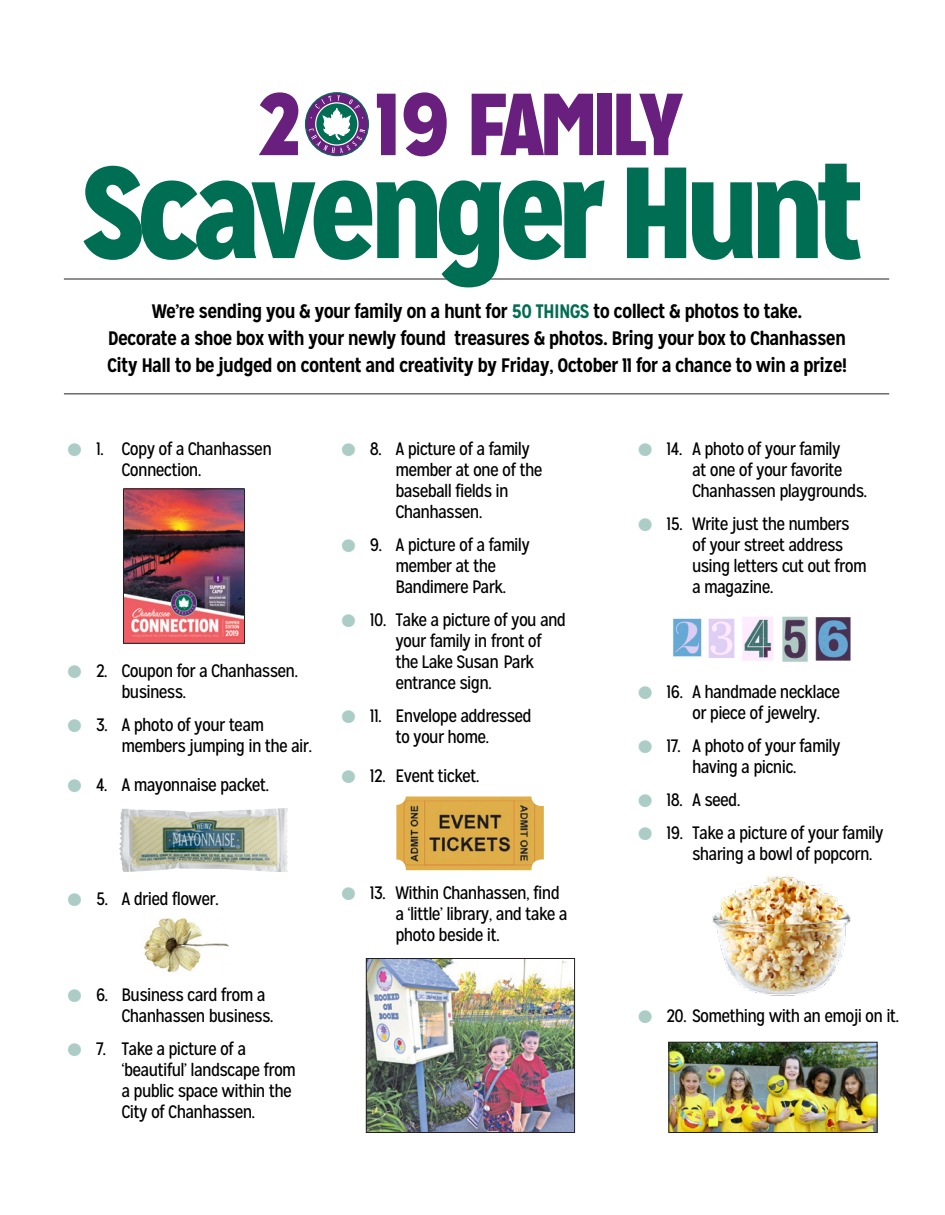
<style>
.page{position:relative;width:945px;height:1215px;background:#fff}
.page>*{position:absolute;margin:0;border:0;box-sizing:border-box;transform-origin:0 0}
.t1{font:900 129.3px "Mission Gothic";letter-spacing:-.04em;color:#006e53}
.t2{font:900 87.75px "Mission Gothic";letter-spacing:-.05em;color:#681f7d}
.t3{font:700 19.5px "Mission Gothic";letter-spacing:-.04em;color:#000}
.t4{font:18px/21px "Mission Gothic";letter-spacing:-.04em;color:#000}
.s1{color:#006e53}
.s2{color:#accdc5}
</style>
<div class="page">
<img style="left:125px;top:491px;width:118px;height:151px">
<div style="left:123px;top:489px;width:122px;height:155px;border:1px solid #231f20"></div>
<img style="left:396px;top:796px;width:148px;height:74px">
<svg style="left:306px;top:93px;width:62px;height:63px"></svg>
<div style="left:305px;top:92px;width:64px;height:64px;border:1px solid #006e53;border-radius:50%"></div>
<svg style="left:309px;top:95px;width:56px;height:58px"></svg>
<hr style="left:64px;top:279px;width:825px;height:1px;background:#231f20">
<hr style="left:64px;top:393px;width:825px;height:1px;background:#231f20">
<img style="left:119px;top:808px;width:169px;height:64px">
<img style="left:144px;top:918px;width:85px;height:55px">
<img style="left:368px;top:960px;width:205px;height:171px">
<div style="left:366px;top:958px;width:209px;height:175px;border:1px solid #231f20"></div>
<img style="left:670px;top:1044px;width:206px;height:87px">
<div style="left:668px;top:1042px;width:210px;height:91px;border:1px solid #231f20"></div>
<img style="left:672px;top:616px;width:179px;height:46px">
<img style="left:712px;top:876px;width:139px;height:120px">
<p class="t2" style="left:258px;top:67px;width:427px">2 19 FAMILY</p>
<p class="t1" style="left:82px;top:129px;width:783px">Scavenger Hunt</p>
<p class="t3" style="left:152px;top:299px;width:652px">We’re sending you &amp; your family on a hunt for <span class="s1">50 THINGS</span> to collect &amp; photos to take.</p>
<p class="t3" style="left:108px;top:326px;width:740px">Decorate a shoe box with your newly found treasures &amp; photos. Bring your box to Chanhassen</p>
<p class="t3" style="left:107px;top:353px;width:741px">City Hall to be judged on content and creativity by Friday, October 11 for a chance to win a prize!</p>
<p class="t4" style="left:68px;top:438px;width:206px"><span class="s2">●</span> 1. Copy of a Chanhassen</p>
<p class="t4" style="left:122px;top:459px;width:82px">Connection.</p>
<p class="t4" style="left:68px;top:660px;width:232px"><span class="s2">●</span> 2. Coupon for a Chanhassen.</p>
<p class="t4" style="left:122px;top:681px;width:66px">business.</p>
<p class="t4" style="left:68px;top:714px;width:198px"><span class="s2">●</span> 3. A photo of your team</p>
<p class="t4" style="left:122px;top:735px;width:192px">members jumping in the air.</p>
<p class="t4" style="left:68px;top:774px;width:203px"><span class="s2">●</span> 4. A mayonnaise packet.</p>
<p class="t4" style="left:341px;top:438px;width:190px"><span class="s2">●</span> 8. A picture of a family</p>
<p class="t4" style="left:395px;top:459px;width:149px">member at one of the</p>
<p class="t4" style="left:395px;top:480px;width:115px">baseball fields in<br>Chanhassen.</p>
<p class="t4" style="left:341px;top:534px;width:190px"><span class="s2">●</span> 9. A picture of a family</p>
<p class="t4" style="left:395px;top:555px;width:102px">member at the</p>
<p class="t4" style="left:395px;top:576px;width:112px">Bandimere Park.</p>
<p class="t4" style="left:395px;top:609px;width:172px;text-indent:-54px"><span class="s2">●</span> 10. Take a picture of you and your family in front of the Lake Susan Park entrance sign.</p>
<p class="t4" style="left:341px;top:705px;width:192px"><span class="s2">●</span> 11. Envelope addressed</p>
<p class="t4" style="left:395px;top:726px;width:95px">to your home.</p>
<p class="t4" style="left:341px;top:765px;width:140px"><span class="s2">●</span> 12. Event ticket.</p>
<p class="t4" style="left:68px;top:888px;width:153px"><span class="s2">●</span> 5. A dried flower.</p>
<p class="t4" style="left:122px;top:984px;width:154px;text-indent:-54px"><span class="s2">●</span> 6. Business card from a<br>Chanhassen business.</p>
<p class="t4" style="left:68px;top:1038px;width:180px"><span class="s2">●</span> 7. Take a picture of a</p>
<p class="t4" style="left:122px;top:1059px;width:176px">‘beautiful’ landscape from a public space within the<br>City of Chanhassen.</p>
<p class="t4" style="left:341px;top:882px;width:220px"><span class="s2">●</span> 13. Within Chanhassen, find</p>
<p class="t4" style="left:395px;top:903px;width:174px">a ‘little’ library, and take a photo beside it.</p>
<p class="t4" style="left:638px;top:438px;width:204px"><span class="s2">●</span> 14. A photo of your family</p>
<p class="t4" style="left:692px;top:459px;width:152px">at one of your favorite</p>
<p class="t4" style="left:692px;top:480px;width:177px">Chanhassen playgrounds.</p>
<p class="t4" style="left:638px;top:513px;width:213px"><span class="s2">●</span> 15. Write just the numbers</p>
<p class="t4" style="left:692px;top:534px;width:153px">of your street address</p>
<p class="t4" style="left:692px;top:555px;width:176px">using letters cut out from</p>
<p class="t4" style="left:692px;top:576px;width:83px">a magazine.</p>
<p class="t4" style="left:638px;top:681px;width:204px"><span class="s2">●</span> 16. A handmade necklace</p>
<p class="t4" style="left:692px;top:702px;width:130px">or piece of jewelry.</p>
<p class="t4" style="left:638px;top:735px;width:204px"><span class="s2">●</span> 17. A photo of your family</p>
<p class="t4" style="left:692px;top:756px;width:106px">having a picnic.</p>
<p class="t4" style="left:638px;top:789px;width:104px"><span class="s2">●</span> 18. A seed.</p>
<p class="t4" style="left:692px;top:822px;width:193px;text-indent:-54px"><span class="s2">●</span> 19. Take a picture of your family sharing a bowl of popcorn.</p>
<p class="t4" style="left:638px;top:1005px;width:263px"><span class="s2">●</span> 20. Something with an emoji on it.</p>
</div>
